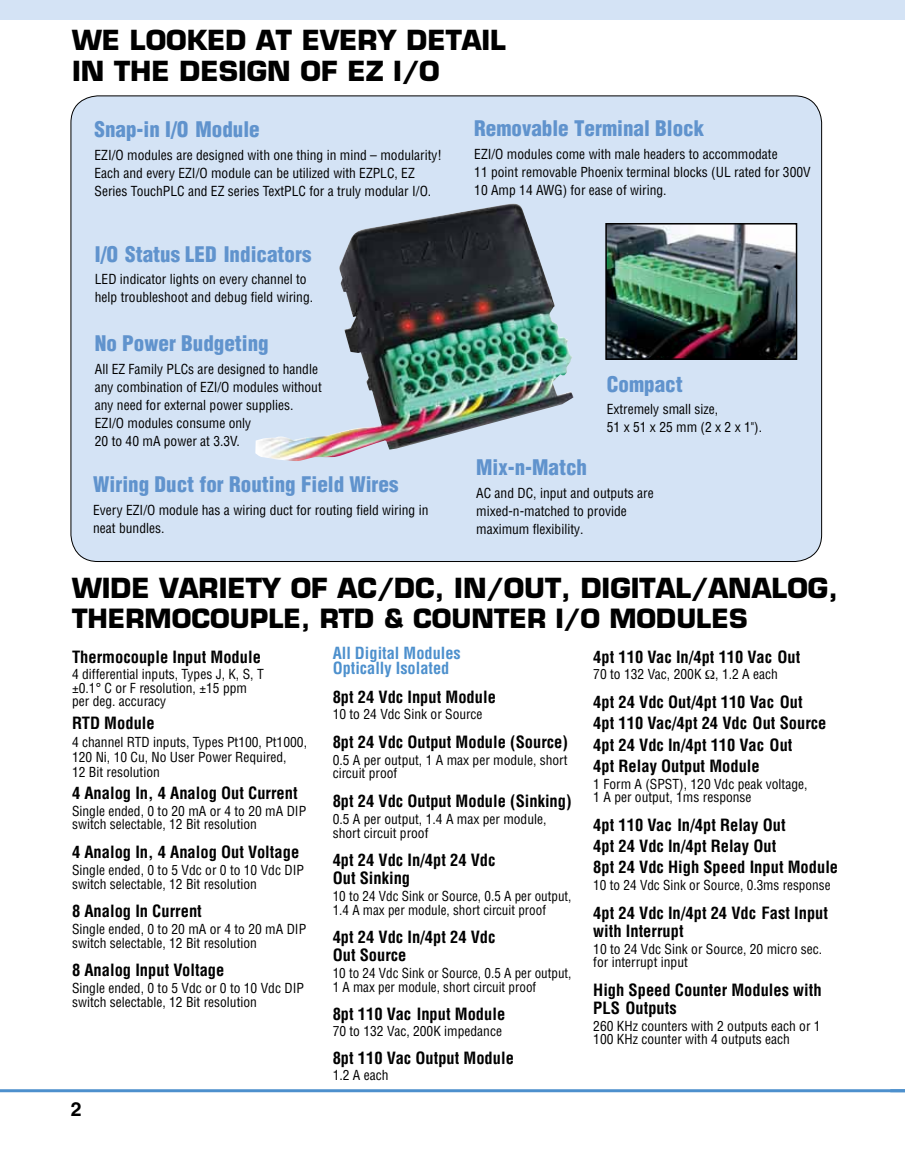
<style>
.page{position:relative;width:905px;height:1168px;background:#fff}
.page>*{position:absolute;margin:0;border:0;box-sizing:border-box;transform-origin:0 0}
.t1{font:700 27px "Eurostile";color:#000}
.t2{font:700 25.8px "Eurostile";color:#000}
.t3{font:900 condensed 21px "Helvetica";color:#6093cd}
.t4{font:700 19.5px "Helvetica";color:#000}
.t5{font:700 condensed 16.5px/21.3px "Helvetica";color:#000}
.t6{font:700 condensed 16.35px/15px "Helvetica";color:#4d90cd}
.t7{font:condensed 13.5px/18px "Helvetica";color:#000}
</style>
<div class="page">
<div style="left:0;top:0;width:904px;height:20px;background:#d4e3f5"></div>
<hr style="left:0;top:1089px;width:904px;height:3px;background:#4d90cd">
<div style="left:71px;top:96px;width:750px;height:465px;background:#d4e3f5;border-radius:27px"></div>
<img style="left:608px;top:226px;width:186px;height:131px">
<div style="left:605px;top:223px;width:192px;height:137px;border:2px solid #000"></div>
<img style="left:255px;top:204px;width:318px;height:257px">
<h1 class="t1" style="left:72px;top:24px;width:77px">WE LOO</h1>
<h1 class="t1" style="left:187px;top:24px;width:237px">KED AT EVERY DETAIL</h1>
<h1 class="t1" style="left:72px;top:54px;width:61px">IN THE</h1>
<h1 class="t1" style="left:179px;top:54px;width:77px">DESIGN</h1>
<h1 class="t1" style="left:300px;top:54px;width:139px">OF EZ I/O</h1>
<h3 class="t3" style="left:95px;top:116px;width:167px">Snap-in I/O Module</h3>
<p class="t7" style="left:95px;top:146px;width:349px">EZI/O modules are designed with one thing in mind – modularity!<br>Each and every EZI/O module can be utilized with EZPLC, EZ<br>Series TouchPLC and EZ series TextPLC for a truly modular I/O.</p>
<h3 class="t3" style="left:474px;top:115px;width:231px">Removable Terminal Block</h3>
<p class="t7" style="left:474px;top:145px;width:338px">EZI/O modules come with male headers to accommodate<br>11 point removable Phoenix terminal blocks (UL rated for 300V<br>10 Amp 14 AWG) for ease of wiring.</p>
<h3 class="t3" style="left:95px;top:241px;width:218px">I/O Status LED Indicators</h3>
<p class="t7" style="left:95px;top:270px;width:220px">LED indicator lights on every channel to help troubleshoot and debug field wiring.</p>
<h3 class="t3" style="left:95px;top:330px;width:175px">No Power Budgeting</h3>
<p class="t7" style="left:95px;top:360px;width:228px">All EZ Family PLCs are designed to handle any combination of EZI/O modules without any need for external power supplies.<br>EZI/O modules consume only<br>20 to 40 mA power at 3.3V.</p>
<h3 class="t3" style="left:93px;top:471px;width:307px">Wiring Duct for Routing Field Wires</h3>
<p class="t7" style="left:93px;top:500px;width:337px">Every EZI/O module has a wiring duct for routing field wiring in neat bundles.</p>
<h3 class="t3" style="left:606px;top:371px;width:77px">Compact</h3>
<p class="t7" style="left:606px;top:400px;width:157px">Extremely small size,<br>51 x 51 x 25 mm (2 x 2 x 1").</p>
<h3 class="t3" style="left:476px;top:454px;width:112px">Mix-n-Match</h3>
<p class="t7" style="left:476px;top:484px;width:179px">AC and DC, input and outputs are mixed-n-matched to provide maximum flexibility.</p>
<h1 class="t1" style="left:72px;top:571px;width:46px">WIDE</h1>
<h1 class="t1" style="left:160px;top:571px;width:37px">VARIET</h1>
<h1 class="t1" style="left:262px;top:571px;width:262px">Y OF AC/DC, IN/OUT</h1>
<h1 class="t1" style="left:561px;top:571px;width:36px">, DIGITAL</h1>
<h1 class="t1" style="left:691px;top:571px;width:39px">/ANALOG</h1>
<h1 class="t1" style="left:828px;top:571px;width:11px">,</h1>
<h2 class="t2" style="left:72px;top:602px;width:20px">THERMOCOUPLE</h2>
<h2 class="t2" style="left:301px;top:602px;width:38px">, RTD</h2>
<h2 class="t2" style="left:383px;top:602px;width:50px">&amp; COUNTER</h2>
<h2 class="t2" style="left:555px;top:602px;width:75px">I/O MODULE</h2>
<h2 class="t2" style="left:729px;top:602px;width:20px">S</h2>
<p class="t5" style="left:72px;top:646px;width:190px">Thermocouple Input Module</p>
<p class="t7" style="left:72px;top:667px;width:193px;line-height:13.5px">4 differential inputs, Types J, K, S, T ±0.1° C or F resolution, ±15 ppm per deg. accuracy</p>
<p class="t5" style="left:72px;top:712px;width:84px">RTD Module</p>
<p class="t7" style="left:72px;top:734px;width:236px;line-height:15px">4 channel RTD inputs, Types Pt100, Pt1000,<br>120 Ni, 10 Cu, No User Power Required,<br>12 Bit resolution</p>
<p class="t5" style="left:72px;top:782px;width:227px">4 Analog In, 4 Analog Out Current</p>
<p class="t7" style="left:72px;top:804px;width:236px;line-height:13.5px">Single ended, 0 to 20 mA or 4 to 20 mA DIP switch selectable, 12 Bit resolution</p>
<p class="t5" style="left:72px;top:841px;width:229px">4 Analog In, 4 Analog Out Voltage</p>
<p class="t7" style="left:72px;top:863px;width:233px;line-height:13.5px">Single ended, 0 to 5 Vdc or 0 to 10 Vdc DIP switch selectable, 12 Bit resolution</p>
<p class="t5" style="left:72px;top:900px;width:131px">8 Analog In Current</p>
<p class="t7" style="left:72px;top:922px;width:236px;line-height:13.5px">Single ended, 0 to 20 mA or 4 to 20 mA DIP switch selectable, 12 Bit resolution</p>
<p class="t5" style="left:72px;top:959px;width:154px">8 Analog Input Voltage</p>
<p class="t7" style="left:72px;top:981px;width:233px;line-height:13.5px">Single ended, 0 to 5 Vdc or 0 to 10 Vdc DIP switch selectable, 12 Bit resolution</p>
<h3 class="t4" style="left:71px;top:1096px;width:12px">2</h3>
<p class="t6" style="left:333px;top:645px;width:130px">All Digital Modules<br>Optically Isolated</p>
<p class="t5" style="left:333px;top:686px;width:165px">8pt 24 Vdc Input Module</p>
<p class="t7" style="left:333px;top:705px;width:151px">10 to 24 Vdc Sink or Source</p>
<p class="t5" style="left:333px;top:731px;width:237px">8pt 24 Vdc Output Module (Source)</p>
<p class="t7" style="left:333px;top:753px;width:236px;line-height:13.5px">0.5 A per output, 1 A max per module, short circuit proof</p>
<p class="t5" style="left:333px;top:790px;width:240px">8pt 24 Vdc Output Module (Sinking)</p>
<p class="t7" style="left:333px;top:812px;width:215px;line-height:13.5px">0.5 A per output, 1.4 A max per module, short circuit proof</p>
<p class="t5" style="left:333px;top:851px;width:164px;line-height:18px">4pt 24 Vdc In/4pt 24 Vdc<br>Out Sinking</p>
<p class="t7" style="left:333px;top:889px;width:240px;line-height:13.5px">10 to 24 Vdc Sink or Source, 0.5 A per output,<br>1.4 A max per module, short circuit proof</p>
<p class="t5" style="left:333px;top:928px;width:164px;line-height:18px">4pt 24 Vdc In/4pt 24 Vdc<br>Out Source</p>
<p class="t7" style="left:333px;top:966px;width:240px;line-height:13.5px">10 to 24 Vdc Sink or Source, 0.5 A per output,<br>1 A max per module, short circuit proof</p>
<p class="t5" style="left:333px;top:1003px;width:174px">8pt 110 Vac Input Module</p>
<p class="t7" style="left:333px;top:1021px;width:171px">70 to 132 Vac, 200K impedance</p>
<p class="t5" style="left:333px;top:1047px;width:183px">8pt 110 Vac Output Module</p>
<p class="t7" style="left:333px;top:1065px;width:57px">1.2 A each</p>
<p class="t5" style="left:593px;top:646px;width:209px">4pt 110 Vac In/4pt 110 Vac Out</p>
<p class="t7" style="left:593px;top:665px;width:186px">70 to 132 Vac, 200K , 1.2 A each</p>
<p class="t5" style="left:593px;top:691px;width:234px">4pt 24 Vdc Out/4pt 110 Vac Out<br>4pt 110 Vac/4pt 24 Vdc Out Source<br>4pt 24 Vdc In/4pt 110 Vac Out<br>4pt Relay Output Module</p>
<p class="t7" style="left:593px;top:777px;width:216px;line-height:13.5px">1 Form A (SPST), 120 Vdc peak voltage,<br>1 A per output, 1ms response</p>
<p class="t5" style="left:593px;top:814px;width:246px">4pt 110 Vac In/4pt Relay Out<br>4pt 24 Vdc In/4pt Relay Out<br>8pt 24 Vdc High Speed Input Module</p>
<p class="t7" style="left:593px;top:876px;width:239px">10 to 24 Vdc Sink or Source, 0.3ms response</p>
<p class="t5" style="left:593px;top:904px;width:236px;line-height:18px">4pt 24 Vdc In/4pt 24 Vdc Fast Input with Interrupt</p>
<p class="t7" style="left:593px;top:942px;width:230px;line-height:13.5px">10 to 24 Vdc Sink or Source, 20 micro sec. for interrupt input</p>
<p class="t5" style="left:593px;top:981px;width:230px;line-height:18px">High Speed Counter Modules with<br>PLS Outputs</p>
<p class="t7" style="left:593px;top:1019px;width:229px;line-height:13.5px">260 KHz counters with 2 outputs each or 1<br>100 KHz counter with 4 outputs each</p>
</div>
